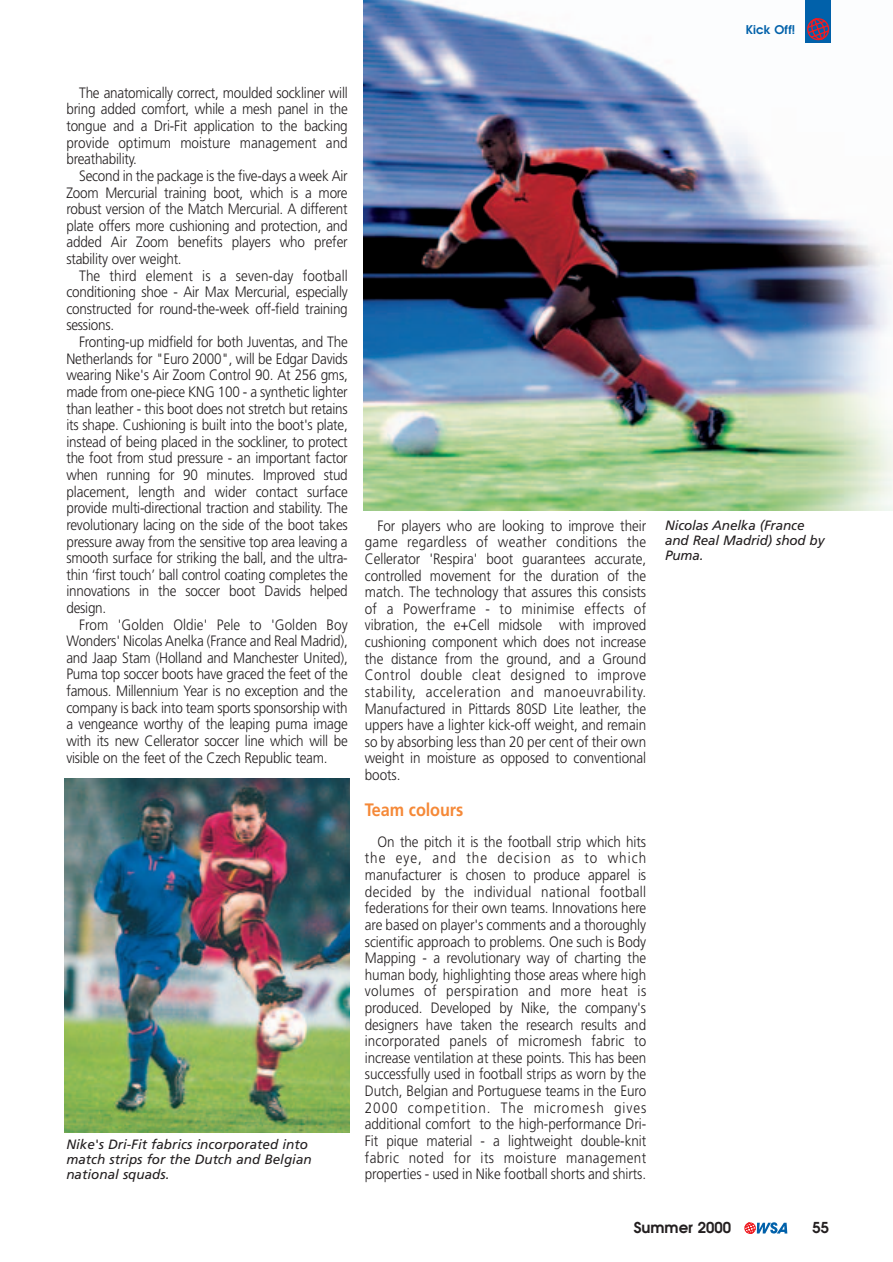
<style>
.page{position:relative;width:893px;height:1262px;background:#fff}
.page>*{position:absolute;margin:0;border:0;box-sizing:border-box;transform-origin:0 0}
.t1{font:700 18px "Frutiger";letter-spacing:-.005em;color:#f58938;scale:.9 1}
.t2{font:300 15px/16.6px "Frutiger";letter-spacing:-.015em;color:#231f20;text-align:justify;scale:.9 1}
.t3{font:600 15px "Avant Garde";color:#231f20}
.t4{font:italic 13.5px/15px "Frutiger";color:#231f20}
.t5{font:600 12px "Avant Garde";color:#0161aa}
</style>
<div class="page">
<img style="left:363px;top:0;width:529px;height:510px">
<div style="left:805px;top:0;width:25px;height:43px;background:#0161aa"></div>
<svg style="left:807px;top:18px;width:23px;height:23px"></svg>
<svg style="left:744px;top:1222px;width:43px;height:12px"></svg>
<img style="left:65px;top:778px;width:285px;height:355px">
<p class="t5" style="left:745px;top:25px;width:51px">Kick Off!</p>
<p class="t2" style="left:66px;top:85px;width:314px;text-indent:13px">The anatomically correct, moulded sockliner will bring added comfort, while a mesh panel in the tongue and a Dri-Fit application to the backing provide optimum moisture management and breathability.</p>
<p class="t2" style="left:66px;top:168px;width:314px;text-indent:13px">Second in the package is the five-days a week Air Zoom Mercurial training boot, which is a more robust version of the Match Mercurial. A different plate offers more cushioning and protection, and added Air Zoom benefits players who prefer stability over weight.</p>
<p class="t2" style="left:66px;top:268px;width:314px;text-indent:13px">The third element is a seven-day football conditioning shoe - Air Max Mercurial, especially constructed for round-the-week off-field training sessions.</p>
<p class="t2" style="left:66px;top:335px;width:314px;text-indent:13px">Fronting-up midfield for both Juventas, and The Netherlands for "Euro 2000", will be Edgar Davids wearing Nike's Air Zoom Control 90. At 256 gms, made from one-piece KNG 100 - a synthetic lighter than leather - this boot does not stretch but retains its shape. Cushioning is built into the boot's plate, instead of being placed in the sockliner, to protect the foot from stud pressure - an important factor when running for 90 minutes. Improved stud placement, length and wider contact surface provide multi-directional traction and stability. The revolutionary lacing on the side of the boot takes pressure away from the sensitive top area leaving a smooth surface for striking the ball, and the ultra&shy;thin ‘first touch’ ball control coating completes the innovations in the soccer boot Davids helped design.</p>
<p class="t2" style="left:66px;top:617px;width:314px;text-indent:13px">From 'Golden Oldie' Pele to 'Golden Boy Wonders' Nicolas Anelka (France and Real Madrid), and Jaap Stam (Holland and Manchester United), Puma top soccer boots have graced the feet of the famous. Millennium Year is no exception and the company is back into team sports sponsorship with a vengeance worthy of the leaping puma image with its new Cellerator soccer line which will be visible on the feet of the Czech Republic team.</p>
<p class="t4" style="left:66px;top:1138px;width:247px">Nike's Dri-Fit fabrics incorporated into match strips for the Dutch and Belgian national squads.</p>
<p class="t2" style="left:365px;top:518px;width:314px;text-indent:13px">For players who are looking to improve their game regardless of weather conditions the Cellerator 'Respira' boot guarantees accurate, controlled movement for the duration of the match. The technology that assures this consists of a Powerframe - to minimise effects of vibration, the e+Cell midsole with improved cushioning component which does not increase the distance from the ground, and a Ground Control double cleat designed to improve stability, acceleration and manoeuvrability.<br>Manufactured in Pittards 80SD Lite leather, the uppers have a lighter kick-off weight, and remain so by absorbing less than 20 per cent of their own weight in moisture as opposed to conventional boots.</p>
<p class="t1" style="left:365px;top:802px;width:111px">Team colours</p>
<p class="t2" style="left:365px;top:834px;width:314px;text-indent:13px">On the pitch it is the football strip which hits the eye, and the decision as to which manufacturer is chosen to produce apparel is decided by the individual national football federations for their own teams. Innovations here are based on player's comments and a thoroughly scientific approach to problems. One such is Body Mapping - a revolutionary way of charting the human body, highlighting those areas where high volumes of perspiration and more heat is produced. Developed by Nike, the company's designers have taken the research results and incorporated panels of micromesh fabric to increase ventilation at these points. This has been successfully used in football strips as worn by the Dutch, Belgian and Portuguese teams in the Euro 2000 competition. The micromesh gives additional comfort to the high-performance Dri-Fit pique material - a lightweight double-knit fabric noted for its moisture management properties - used in Nike football shorts and shirts.</p>
<p class="t4" style="left:665px;top:518px;width:161px">Nicolas Anelka (France and Real Madrid) shod by<br>Puma.</p>
<p class="t3" style="left:633px;top:1222px;width:99px">Summer 2000</p>
<p class="t3" style="left:812px;top:1222px;width:18px">55</p>
</div>
